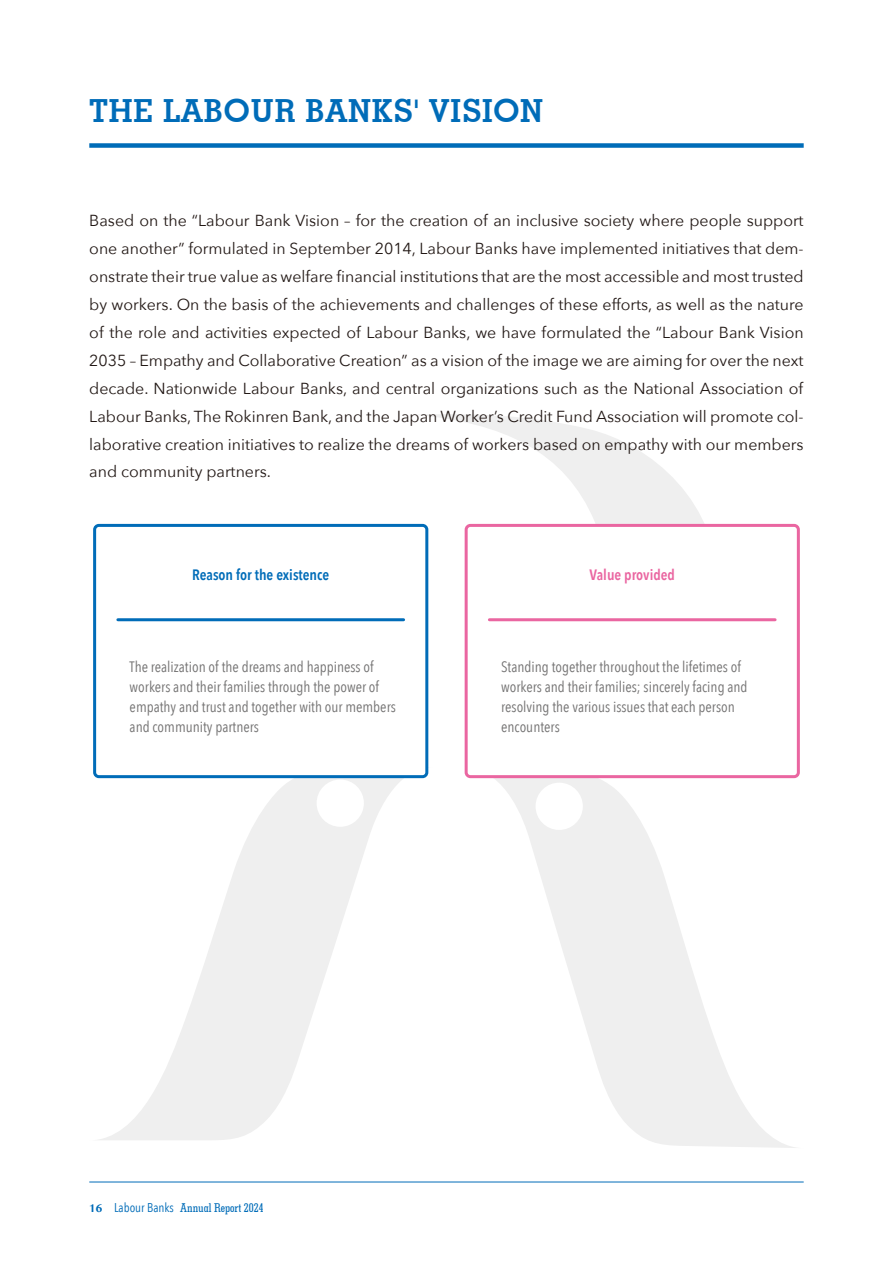
<style>
.page{position:relative;width:893px;height:1263px;background:#fff}
.page>*{position:absolute;margin:0;border:0;box-sizing:border-box;transform-origin:0 0}
.t1{font:700 31.95px "Geometric Slab 703 BT";letter-spacing:.02em;color:#006cb8}
.t2{font:15.9px/27.9px "Avenir Next";color:#221815;text-align:justify}
.t3{font:15px/20.2px "Avenir Next Condensed";color:#727171}
.t4{font:600 15px "Avenir Next Condensed";color:#006cb8}
.t5{font:600 15px "Avenir Next Condensed";color:#ea66a1}
.t6{font:500 condensed 12.75px "Geometric Slab 703 BT";color:#006cb8}
.s1{font-family:"Gurmukhi MN";font-weight:700;font-stretch:normal;font-size:11.7px}
.s2{font-family:"Avenir Next Condensed";font-weight:400;font-stretch:normal}
</style>
<div class="page">
<svg style="left:98px;top:778px;width:316px;height:362px"></svg>
<svg style="left:414px;top:414px;width:382px;height:734px"></svg>
<hr style="left:89px;top:1182px;width:715px;height:1px;background:#006cb8">
<div style="left:89px;top:143px;width:715px;height:5px;background:#006cb8"></div>
<div style="left:95px;top:525px;width:332px;height:252px;background:#fff;border-radius:4px"></div>
<div style="left:93px;top:524px;width:335px;height:254px;border:3px solid #006cb8;border-radius:4px"></div>
<div style="left:466px;top:525px;width:332px;height:252px;background:#fff;border-radius:4px"></div>
<div style="left:465px;top:524px;width:335px;height:254px;border:3px solid #ea66a1;border-radius:4px"></div>
<hr style="left:118px;top:618px;width:286px;height:3px;background:#006cb8">
<hr style="left:489px;top:618px;width:286px;height:3px;background:#ea66a1">
<h1 class="t1" style="left:89px;top:91px;width:456px">THE LABOUR BANKS' VISION</h1>
<p class="t2" style="left:89px;top:206px;width:716px">Based on the “Labour Bank Vision – for the creation of an inclusive society where people support one another” formulated in September 2014, Labour Banks have implemented initiatives that dem&shy;onstrate their true value as welfare financial institutions that are the most accessible and most trusted by workers. On the basis of the achievements and challenges of these efforts, as well as the nature of the role and activities expected of Labour Banks, we have formulated the “Labour Bank Vision 2035 – Empathy and Collaborative Creation” as a vision of the image we are aiming for over the next decade. Nationwide Labour Banks, and central organizations such as the National Association of Labour Banks, The Rokinren Bank, and the Japan Worker’s Credit Fund Association will promote col&shy;laborative creation initiatives to realize the dreams of workers based on empathy with our members and community partners.</p>
<p class="t4" style="left:192px;top:561px;width:139px">Reason for the existence</p>
<p class="t3" style="left:130px;top:655px;width:268px">The realization of the dreams and happiness of workers and their families through the power of empathy and trust and together with our members and community partners</p>
<p class="t5" style="left:589px;top:561px;width:87px">Value provided</p>
<p class="t3" style="left:501px;top:655px;width:248px">Standing together throughout the lifetimes of workers and their families; sincerely facing and resolving the various issues that each person encounters</p>
<p class="t6" style="left:89px;top:1200px;width:176px"><span class="s1">16</span> <span class="s2">Labour Banks</span> Annual Report 2024</p>
</div>
